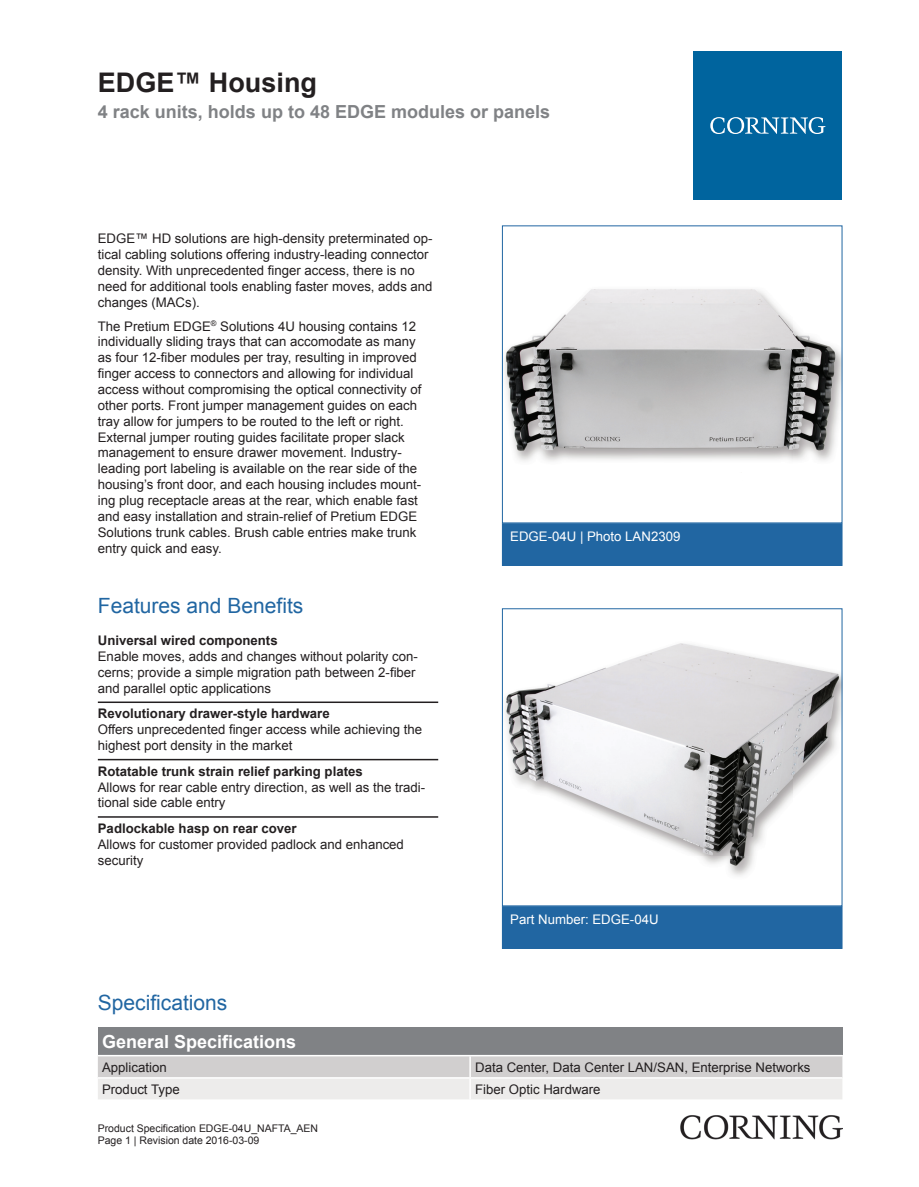
<style>
.page{position:relative;width:919px;height:1187px;background:#fff}
.page>*{position:absolute;margin:0;border:0;box-sizing:border-box;transform-origin:0 0}
.t1{font:700 27px "Arial";color:#231f20}
.t2{font:21px "Arial";color:#2166a2}
.t3{font:700 18px "Arial";color:#808285}
.t4{font:700 18px "Arial";color:#fff}
.t5{font:13.2px/15.9px "Arial";color:#231f20}
.t6{font:700 13.2px "Arial";color:#231f20}
.t7{font:13.2px "Arial";color:#fff}
.t8{font:10.5px/12.6px "Arial";color:#231f20}
</style>
<div class="page">
<img style="left:504px;top:289px;width:336px;height:172px">
<div style="left:502px;top:523px;width:340px;height:42px;background:#2166a2"></div>
<div style="left:502px;top:523px;width:340px;height:43px;border:1px solid #2166a2"></div>
<img style="left:505px;top:643px;width:335px;height:233px">
<div style="left:502px;top:608px;width:340px;height:298px;border:1px solid #2166a2"></div>
<div style="left:502px;top:906px;width:340px;height:42px;background:#2166a2"></div>
<div style="left:502px;top:906px;width:340px;height:42px;border:1px solid #2166a2"></div>
<hr style="left:98px;top:701px;width:340px;height:2px;background:#231f20">
<hr style="left:98px;top:758px;width:340px;height:2px;background:#231f20">
<hr style="left:98px;top:816px;width:340px;height:1px;background:#231f20">
<div style="left:98px;top:1027px;width:744px;height:27px;background:#808285"></div>
<svg style="left:98px;top:1056px;width:744px;height:43px;background:#dfdedd"></svg>
<hr style="left:469px;top:1056px;width:2px;height:21px;background:#fff">
<hr style="left:469px;top:1078px;width:2px;height:21px;background:#fff">
<hr style="left:98px;top:1077px;width:372px;height:1px;background:#fff">
<hr style="left:470px;top:1077px;width:372px;height:1px;background:#fff">
<div style="left:693px;top:51px;width:149px;height:149px;background:#00649e"></div>
<svg style="left:710px;top:117px;width:115px;height:17px"></svg>
<img style="left:680px;top:1115px;width:162px;height:24px">
<h1 class="t1" style="left:98px;top:64px;width:221px">EDGE™ Housing</h1>
<h3 class="t3" style="left:98px;top:100px;width:454px">4 rack units, holds up to 48 EDGE modules or panels</h3>
<p class="t5" style="left:98px;top:231px;width:336px">EDGE™ HD solutions are high -density preterminated op&shy;tical cabling solutions offering industry -leading connector density. With unprecedented finger access, there is no need for additional tools enabling faster moves, adds and changes (MACs).</p>
<p class="t5" style="left:98px;top:318px;width:325px">The Pretium EDGE<sup>®</sup> Solutions 4U housing contains 12 individually sliding trays that can accomodate as many as four 12 -fiber modules per tray, resulting in improved finger access to connectors and allowing for individual access without compromising the optical connectivity of other ports. Front jumper management guides on each tray allow for jumpers to be routed to the left or right.<br>External jumper routing guides facilitate proper slack management to ensure drawer movement. Industry - leading port labeling is available on the rear side of the housing’s front door, and each housing includes mount&shy;ing plug receptacle areas at the rear, which enable fast and easy installation and strain -relief of Pretium EDGE Solutions trunk cables. Brush cable entries make trunk entry quick and easy.</p>
<h2 class="t2" style="left:98px;top:591px;width:207px">Features and Benefits</h2>
<p class="t6" style="left:98px;top:632px;width:181px">Universal wired components</p>
<p class="t5" style="left:98px;top:648px;width:321px">Enable moves, adds and changes without polarity con&shy;cerns; provide a simple migration path between 2-fiber and parallel optic applications</p>
<p class="t6" style="left:98px;top:705px;width:233px">Revolutionary drawer-style hardware</p>
<p class="t5" style="left:98px;top:721px;width:326px">Offers unprecedented finger access while achieving the highest port density in the market</p>
<p class="t6" style="left:98px;top:762px;width:266px">Rotatable trunk strain relief parking plates</p>
<p class="t5" style="left:98px;top:779px;width:329px">Allows for rear cable entry direction, as well as the tradi&shy;tional side cable entry</p>
<p class="t6" style="left:98px;top:819px;width:200px">Padlockable hasp on rear cover</p>
<p class="t5" style="left:98px;top:836px;width:307px">Allows for customer provided padlock and enhanced security</p>
<p class="t7" style="left:510px;top:527px;width:171px">EDGE-04U | Photo LAN2309</p>
<p class="t7" style="left:510px;top:910px;width:150px">Part Number: EDGE-04U</p>
<h2 class="t2" style="left:98px;top:989px;width:131px">Specifications</h2>
<h3 class="t4" style="left:102px;top:1029px;width:196px">General Specifications</h3>
<p class="t5" style="left:102px;top:1058px;width:66px">Application</p>
<p class="t5" style="left:475px;top:1058px;width:337px">Data Center, Data Center LAN/SAN, Enterprise Networks</p>
<p class="t5" style="left:102px;top:1081px;width:79px">Product Type</p>
<p class="t5" style="left:475px;top:1081px;width:127px">Fiber Optic Hardware</p>
<p class="t8" style="left:98px;top:1121px;width:222px">Product Specification EDGE-04U_NAFTA_AEN<br>Page 1 | Revision date 2016-03-09</p>
</div>
